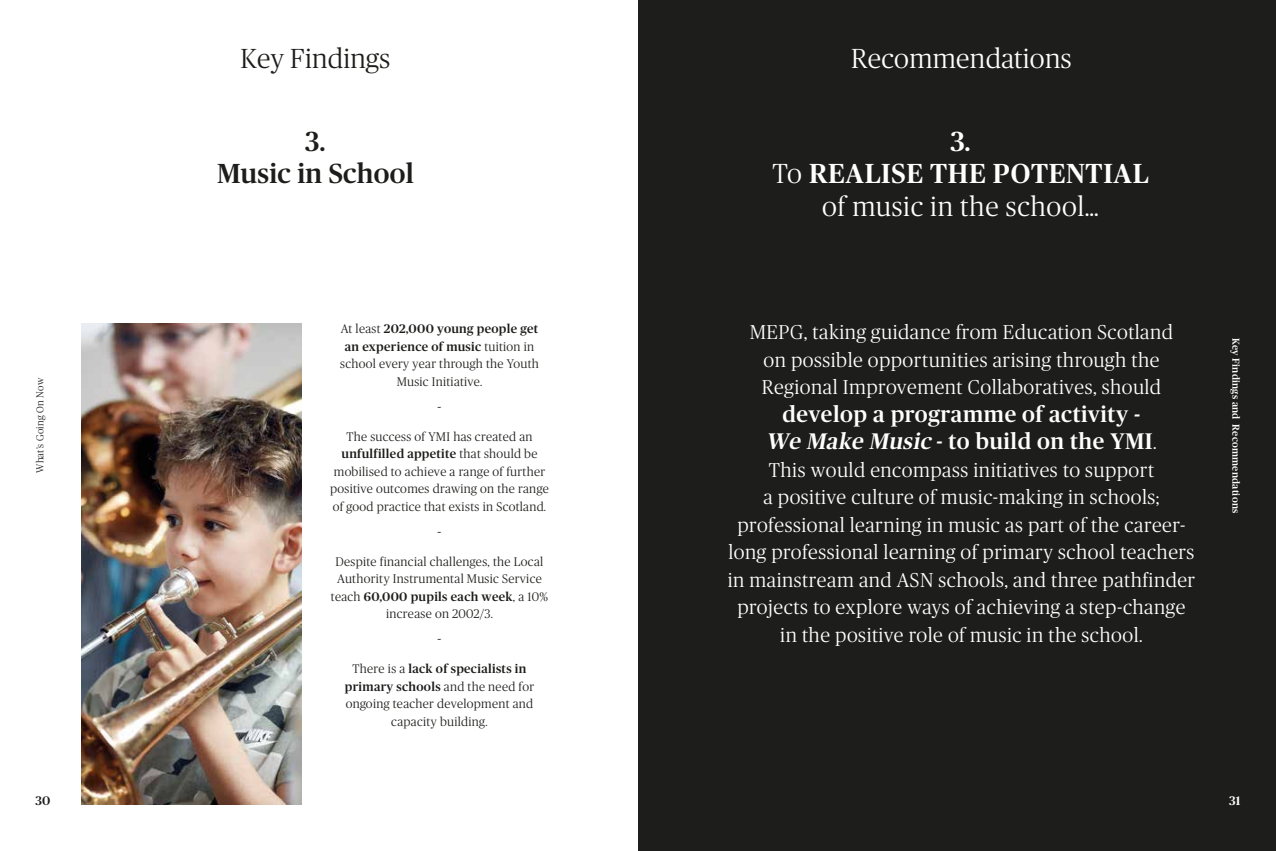
<style>
.page{position:relative;width:1276px;height:851px;background:#fff}
.page>*{position:absolute;margin:0;border:0;box-sizing:border-box;transform-origin:0 0}
.t1{font:500 27.5px/32.5px "Publico Headline";letter-spacing:.025em;color:#fff;text-align:center}
.t2{font:500 27.5px/32.5px "Publico Headline";letter-spacing:.01em;color:#1d1e1b;text-align:center}
.t3{font:300 27.5px "Publico Headline";letter-spacing:.01em;color:#fff}
.t4{font:300 27.5px "Publico Headline";letter-spacing:.01em;color:#1d1d1b}
.t5{font:500 22.5px/27.5px "Publico Headline";letter-spacing:.025em;color:#fff;text-align:center}
.t6{font:300 20px/27.5px "Publico Headline";letter-spacing:.025em;color:#fff}
.t7{font:300 12.5px/17.5px "Publico Headline";letter-spacing:.025em;color:#1d1d1b;text-align:center}
.t8{font:500 12.5px "Publico Headline";color:#1d1d1b}
.t9{font:500 12.5px "Publico Headline";color:#fff}
.t10{font:500 10px "Publico Headline";letter-spacing:.025em;color:#fff}
.t11{font:300 10px "Publico Headline";letter-spacing:.025em;color:#1d1d1b}
.s1{font-weight:300}
.s2{font-weight:500}
.s3{font-style:italic}
.s4{font-weight:300;font-size:20px}
</style>
<div class="page">
<div style="left:638px;top:0;width:638px;height:850px;background:#1d1d1b"></div>
<img style="left:81px;top:323px;width:220px;height:481px">
<p class="t11" style="left:33px;top:473px;width:96px;rotate:-90deg">What’s Going On Now</p>
<p class="t8" style="left:35px;top:791px;width:17px">30</p>
<h1 class="t4" style="left:241px;top:40px;width:151px">Key Findings</h1>
<h1 class="t3" style="left:851px;top:40px;width:222px">Recommendations</h1>
<h1 class="t2" style="left:217px;top:123px;width:198px">3.<br>Music in School</h1>
<h1 class="t1" style="left:772px;top:123px;width:377px">3.<br><span class="s1">To</span> REALISE THE POTENTIAL <span class="s1">of music in the school…</span></h1>
<p class="t7" style="left:340px;top:319px;width:200px">At least <span class="s2">202,000 young people get an experience of music</span> tuition in school every year through the Youth<br>Music Initiative.</p>
<p class="t7" style="left:437px;top:396px;width:6px">~</p>
<p class="t7" style="left:330px;top:426px;width:220px">The success of YMI has created an <span class="s2">unfulfilled appetite</span> that should be mobilised to achieve a range of further positive outcomes drawing on the range of good practice that exists in Scotland.</p>
<p class="t7" style="left:437px;top:521px;width:6px">~</p>
<p class="t7" style="left:331px;top:551px;width:219px">Despite financial challenges, the Local Authority Instrumental Music Service teach <span class="s2">60,000 pupils each week</span>, a 10% increase on 2002/3.</p>
<p class="t7" style="left:437px;top:629px;width:6px">~</p>
<p class="t7" style="left:345px;top:659px;width:191px">There is a <span class="s2">lack of specialists in primary schools</span> and the need for ongoing teacher development and capacity building.</p>
<h3 class="t6" style="left:750px;top:317px;width:425px">MEPG, taking guidance from Education Scotland</h3>
<h3 class="t6" style="left:761px;top:344px;width:401px">on possible opportunities arising through the<br>Regional Improvement Collaboratives, should</h3>
<h2 class="t5" style="left:766px;top:398px;width:392px">develop a programme of activity -<br><span class="s3">We Make Music</span> - to build on the YMI<span class="s4">.</span></h2>
<p class="t6" style="left:727px;top:454px;width:469px;text-align:center">This would encompass initiatives to support<br>a positive culture of music-making in schools; professional learning in music as part of the career&shy;long professional learning of primary school teachers in mainstream and ASN schools, and three pathfinder projects to explore ways of achieving a step-change in the positive role of music in the school.</p>
<p class="t10" style="left:1243px;top:338px;width:177px;rotate:90deg">Key Findings and Recommendations</p>
<p class="t9" style="left:1229px;top:791px;width:13px">31</p>
</div>
